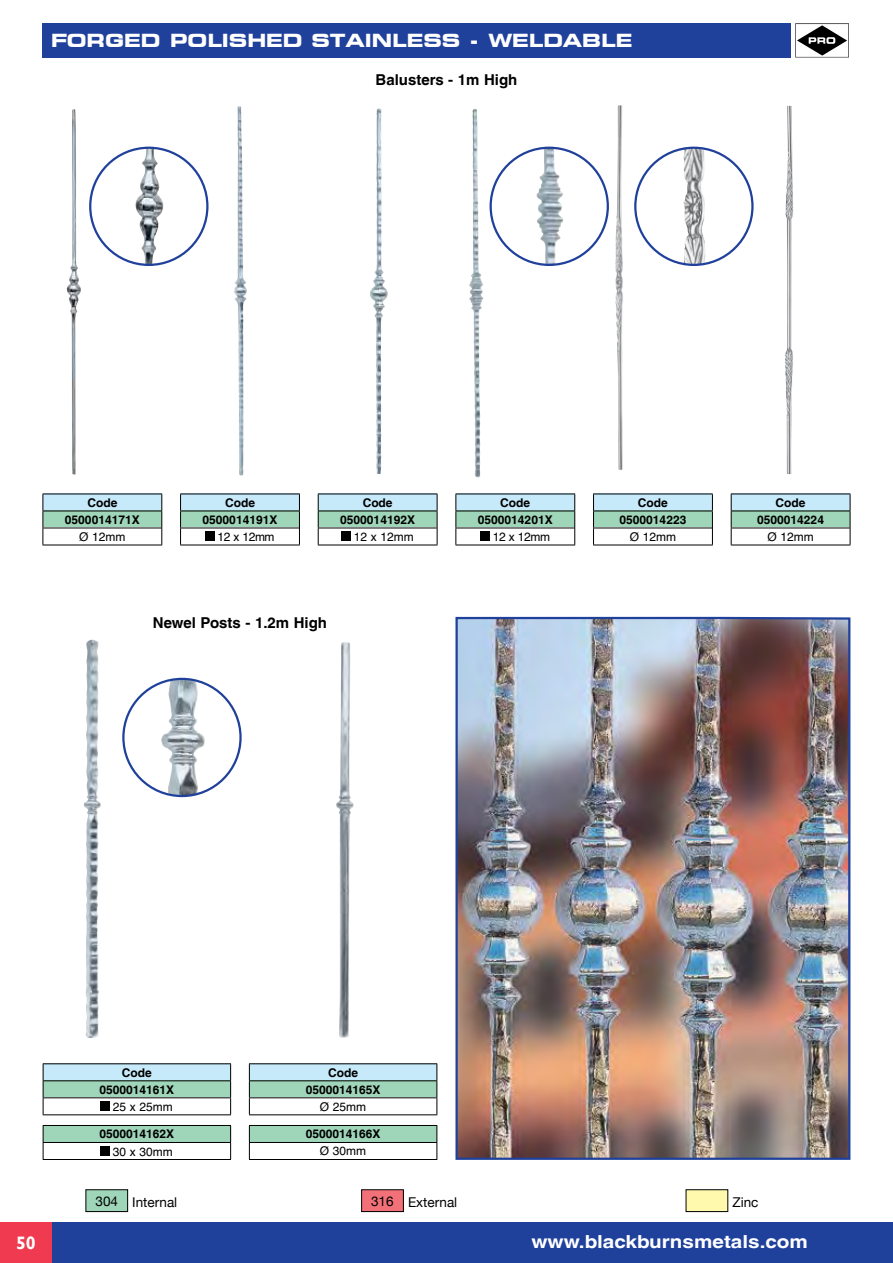
<style>
.page{position:relative;width:893px;height:1263px;background:#fff}
.page>*{position:absolute;margin:0;border:0;box-sizing:border-box;transform-origin:0 0}
.t1{font:700 expanded 18px "Square 721 BT";color:#fff}
.t2{font:700 18px "Helvetica LT";color:#fff;scale:1.15 1}
.t3{font:700 18px "Gill Sans";color:#fff}
.t4{font:700 15px "Helvetica LT";color:#000}
.t5{font:13.5px "Helvetica Neue";color:#000}
.t6{font:700 12px/17px "Helvetica LT";color:#000;text-align:center}
.t7{font:12px "Helvetica";color:#000}
</style>
<div class="page">
<div style="left:0;top:1222px;width:893px;height:41px;background:#20419b"></div>
<div style="left:86px;top:1190px;width:42px;height:21px;background:#9fd5b9"></div>
<div style="left:85px;top:1189px;width:43px;height:23px;border:1px solid #000"></div>
<div style="left:362px;top:1190px;width:41px;height:21px;background:#f27179"></div>
<div style="left:361px;top:1189px;width:43px;height:23px;border:1px solid #000"></div>
<div style="left:686px;top:1190px;width:42px;height:21px;background:#fff9ae"></div>
<div style="left:686px;top:1189px;width:42px;height:23px;border:1px solid #000"></div>
<div style="left:0;top:1222px;width:52px;height:41px;background:#ef3a4f"></div>
<div style="left:43px;top:23px;width:748px;height:34px;background:#20419b"></div>
<svg style="left:795px;top:23px;width:54px;height:34px"></svg>
<div style="left:43px;top:494px;width:119px;height:17px;background:#c7eafb"></div>
<div style="left:43px;top:511px;width:119px;height:17px;background:#9fd5b9"></div>
<hr style="left:43px;top:494px;width:119px;height:1px;background:#000">
<hr style="left:43px;top:511px;width:119px;height:1px;background:#000">
<hr style="left:43px;top:528px;width:118px;height:1px;background:#000">
<svg style="left:43px;top:494px;width:1px;height:51px"></svg>
<hr style="left:43px;top:545px;width:119px;height:1px;background:#000">
<svg style="left:161px;top:494px;width:1px;height:51px"></svg>
<div style="left:181px;top:494px;width:118px;height:17px;background:#c7eafb"></div>
<div style="left:181px;top:511px;width:118px;height:17px;background:#9fd5b9"></div>
<hr style="left:180px;top:494px;width:120px;height:1px;background:#000">
<hr style="left:180px;top:511px;width:120px;height:1px;background:#000">
<hr style="left:180px;top:528px;width:119px;height:1px;background:#000">
<svg style="left:180px;top:494px;width:1px;height:51px"></svg>
<hr style="left:180px;top:545px;width:120px;height:1px;background:#000">
<svg style="left:299px;top:494px;width:1px;height:51px"></svg>
<div style="left:205px;top:532px;width:10px;height:9px;background:#000"></div>
<div style="left:43px;top:1064px;width:188px;height:17px;background:#c7eafb"></div>
<div style="left:43px;top:1081px;width:188px;height:17px;background:#9fd5b9"></div>
<hr style="left:43px;top:1063px;width:188px;height:1px;background:#000">
<hr style="left:43px;top:1080px;width:188px;height:1px;background:#000">
<hr style="left:43px;top:1097px;width:188px;height:1px;background:#000">
<svg style="left:43px;top:1064px;width:1px;height:50px"></svg>
<hr style="left:43px;top:1114px;width:188px;height:1px;background:#000">
<svg style="left:230px;top:1064px;width:1px;height:50px"></svg>
<div style="left:101px;top:1101px;width:9px;height:10px;background:#000"></div>
<div style="left:249px;top:1064px;width:188px;height:17px;background:#c7eafb"></div>
<div style="left:249px;top:1081px;width:188px;height:17px;background:#9fd5b9"></div>
<hr style="left:249px;top:1063px;width:188px;height:1px;background:#000">
<hr style="left:249px;top:1080px;width:188px;height:1px;background:#000">
<hr style="left:249px;top:1097px;width:188px;height:1px;background:#000">
<svg style="left:249px;top:1064px;width:1px;height:50px"></svg>
<hr style="left:249px;top:1114px;width:188px;height:1px;background:#000">
<svg style="left:436px;top:1064px;width:1px;height:50px"></svg>
<div style="left:43px;top:1125px;width:188px;height:17px;background:#9fd5b9"></div>
<hr style="left:43px;top:1125px;width:188px;height:1px;background:#000">
<hr style="left:43px;top:1142px;width:188px;height:1px;background:#000">
<svg style="left:43px;top:1126px;width:1px;height:33px"></svg>
<hr style="left:43px;top:1159px;width:188px;height:1px;background:#000">
<svg style="left:230px;top:1126px;width:1px;height:33px"></svg>
<div style="left:101px;top:1146px;width:9px;height:10px;background:#000"></div>
<div style="left:249px;top:1125px;width:188px;height:17px;background:#9fd5b9"></div>
<hr style="left:249px;top:1125px;width:188px;height:1px;background:#000">
<hr style="left:249px;top:1142px;width:188px;height:1px;background:#000">
<svg style="left:249px;top:1126px;width:1px;height:33px"></svg>
<hr style="left:249px;top:1159px;width:188px;height:1px;background:#000">
<svg style="left:436px;top:1126px;width:1px;height:33px"></svg>
<div style="left:318px;top:494px;width:119px;height:17px;background:#c7eafb"></div>
<div style="left:318px;top:511px;width:119px;height:17px;background:#9fd5b9"></div>
<hr style="left:318px;top:494px;width:119px;height:1px;background:#000">
<hr style="left:318px;top:511px;width:119px;height:1px;background:#000">
<hr style="left:318px;top:528px;width:119px;height:1px;background:#000">
<svg style="left:318px;top:494px;width:1px;height:51px"></svg>
<hr style="left:318px;top:545px;width:119px;height:1px;background:#000">
<svg style="left:437px;top:494px;width:1px;height:51px"></svg>
<div style="left:342px;top:532px;width:9px;height:9px;background:#000"></div>
<div style="left:456px;top:494px;width:119px;height:17px;background:#c7eafb"></div>
<div style="left:456px;top:511px;width:119px;height:17px;background:#9fd5b9"></div>
<hr style="left:455px;top:494px;width:120px;height:1px;background:#000">
<hr style="left:455px;top:511px;width:120px;height:1px;background:#000">
<hr style="left:455px;top:528px;width:119px;height:1px;background:#000">
<svg style="left:455px;top:494px;width:1px;height:51px"></svg>
<hr style="left:455px;top:545px;width:120px;height:1px;background:#000">
<svg style="left:574px;top:494px;width:1px;height:51px"></svg>
<div style="left:480px;top:532px;width:10px;height:9px;background:#000"></div>
<div style="left:593px;top:494px;width:119px;height:17px;background:#c7eafb"></div>
<div style="left:593px;top:511px;width:119px;height:17px;background:#9fd5b9"></div>
<hr style="left:593px;top:494px;width:120px;height:1px;background:#000">
<hr style="left:593px;top:511px;width:120px;height:1px;background:#000">
<hr style="left:593px;top:528px;width:119px;height:1px;background:#000">
<svg style="left:593px;top:494px;width:1px;height:51px"></svg>
<hr style="left:593px;top:545px;width:120px;height:1px;background:#000">
<svg style="left:712px;top:494px;width:1px;height:51px"></svg>
<div style="left:731px;top:494px;width:119px;height:17px;background:#c7eafb"></div>
<div style="left:731px;top:511px;width:119px;height:17px;background:#9fd5b9"></div>
<hr style="left:731px;top:494px;width:119px;height:1px;background:#000">
<hr style="left:731px;top:511px;width:119px;height:1px;background:#000">
<hr style="left:731px;top:528px;width:119px;height:1px;background:#000">
<svg style="left:731px;top:494px;width:1px;height:51px"></svg>
<hr style="left:731px;top:545px;width:119px;height:1px;background:#000">
<svg style="left:850px;top:494px;width:1px;height:51px"></svg>
<svg style="left:83px;top:639px;width:18px;height:399px"></svg>
<img style="left:86px;top:640px;width:6px;height:121px">
<svg style="left:339px;top:642px;width:15px;height:396px"></svg>
<img style="left:336px;top:642px;width:8px;height:205px">
<img style="left:66px;top:109px;width:15px;height:366px">
<img style="left:370px;top:110px;width:11px;height:364px">
<svg style="left:472px;top:109px;width:12px;height:369px"></svg>
<img style="left:469px;top:111px;width:7px;height:365px">
<img style="left:615px;top:105px;width:8px;height:365px">
<img style="left:455px;top:616px;width:396px;height:544px">
<img style="left:785px;top:106px;width:8px;height:368px">
<img style="left:234px;top:106px;width:10px;height:369px">
<img style="left:133px;top:148px;width:31px;height:117px">
<div style="left:89px;top:147px;width:119px;height:119px;border:2px solid #20419b;border-radius:50%"></div>
<img style="left:683px;top:150px;width:23px;height:113px">
<div style="left:634px;top:147px;width:120px;height:119px;border:2px solid #20419b;border-radius:50%"></div>
<img style="left:536px;top:150px;width:27px;height:113px">
<div style="left:490px;top:147px;width:119px;height:119px;border:2px solid #20419b;border-radius:50%"></div>
<img style="left:161px;top:680px;width:38px;height:116px">
<div style="left:122px;top:678px;width:120px;height:119px;border:2px solid #20419b;border-radius:50%"></div>
<h1 class="t1" style="left:51px;top:30px;width:583px">FORGED POLISHED STAINLESS - WELDABLE</h1>
<p class="t4" style="left:376px;top:71px;width:143px">Balusters - 1m High</p>
<p class="t6" style="left:65px;top:494px;width:76px">Code<br>0500014171X</p>
<p class="t7" style="left:79px;top:527px;width:48px">Ø 12mm</p>
<p class="t6" style="left:203px;top:494px;width:76px">Code<br>0500014191X</p>
<p class="t7" style="left:217px;top:528px;width:59px">12 x 12mm</p>
<p class="t6" style="left:340px;top:494px;width:76px">Code<br>0500014192X</p>
<p class="t7" style="left:354px;top:528px;width:62px">12 x 12mm</p>
<p class="t4" style="left:153px;top:613px;width:176px">Newel Posts - 1.2m High</p>
<p class="t6" style="left:478px;top:494px;width:76px">Code<br>0500014201X</p>
<p class="t7" style="left:493px;top:528px;width:59px">12 x 12mm</p>
<p class="t6" style="left:620px;top:494px;width:68px">Code<br>0500014223</p>
<p class="t7" style="left:630px;top:527px;width:48px">Ø 12mm</p>
<p class="t6" style="left:757px;top:494px;width:68px">Code<br>0500014224</p>
<p class="t7" style="left:767px;top:527px;width:48px">Ø 12mm</p>
<h1 class="t3" style="left:16px;top:1232px;width:21px">50</h1>
<p class="t6" style="left:99px;top:1064px;width:76px">Code<br>0500014161X</p>
<p class="t7" style="left:113px;top:1097px;width:62px">25 x 25mm</p>
<p class="t6" style="left:99px;top:1125px;width:76px">0500014162X</p>
<p class="t7" style="left:113px;top:1142px;width:62px">30 x 30mm</p>
<p class="t6" style="left:306px;top:1064px;width:76px">Code<br>0500014165X</p>
<p class="t7" style="left:320px;top:1097px;width:48px">Ø 25mm</p>
<p class="t6" style="left:306px;top:1125px;width:76px">0500014166X</p>
<p class="t7" style="left:320px;top:1142px;width:48px">Ø 30mm</p>
<p class="t5" style="left:95px;top:1194px;width:83px">304 Internal</p>
<p class="t5" style="left:371px;top:1194px;width:88px">316 External</p>
<p class="t5" style="left:732px;top:1194px;width:28px">Zinc</p>
<h1 class="t2" style="left:531px;top:1230px;width:242px">www.blackburnsmetals.com</h1>
</div>
